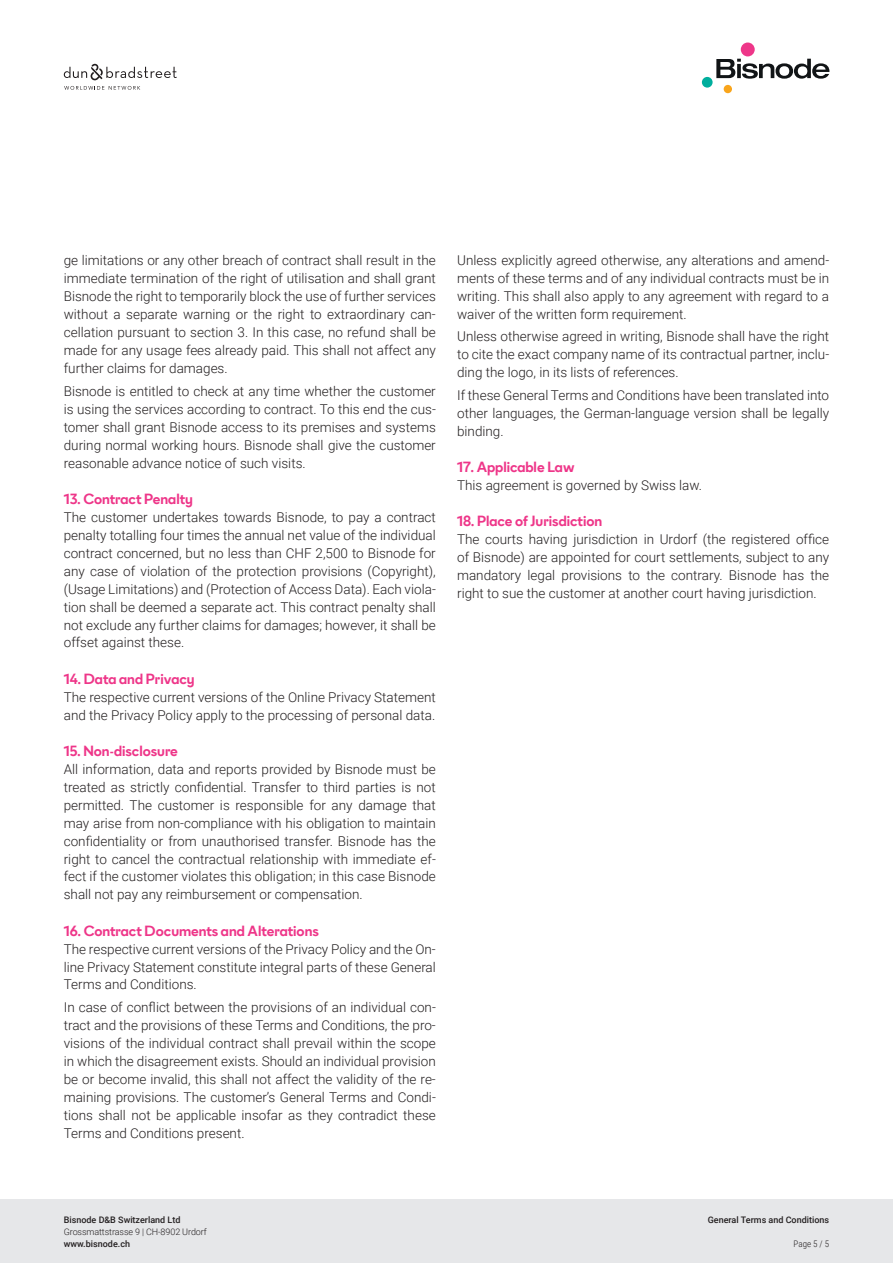
<style>
.page{position:relative;width:893px;height:1263px;background:#fff}
.page>*{position:absolute;margin:0;border:0;box-sizing:border-box;transform-origin:0 0}
.t1{font:300 13.5px/18px "Roboto";color:#231f20;text-align:justify}
.t2{font:700 13.5px "Bisnode Sans";color:#ee3689}
.t3{font:500 9px "Roboto";color:#231f20}
.t4{font:300 9px "Roboto";letter-spacing:-.01em;color:#231f20}
.t5{font:300 9px "Roboto Condensed";color:#231f20}
</style>
<div class="page">
<div style="left:0;top:1199px;width:893px;height:64px;background:#e6e7e9"></div>
<svg style="left:716px;top:59px;width:113px;height:20px"></svg>
<div style="left:741px;top:43px;width:14px;height:13px;background:#ee3689;border-radius:50%"></div>
<div style="left:702px;top:77px;width:11px;height:11px;background:#00ae9d;border-radius:50%"></div>
<div style="left:724px;top:85px;width:8px;height:8px;background:#f9a51b;border-radius:50%"></div>
<svg style="left:64px;top:63px;width:113px;height:17px"></svg>
<svg style="left:64px;top:86px;width:76px;height:4px"></svg>
<p class="t1" style="left:64px;top:251px;width:374px">ge limitations or any other breach of contract shall result in the immediate termination of the right of utilisation and shall grant Bisnode the right to temporarily block the use of further services without a separate warning or the right to extraordinary can&shy;cellation pursuant to section 3. In this case, no refund shall be made for any usage fees already paid. This shall not affect any further claims for damages.</p>
<p class="t1" style="left:64px;top:381px;width:374px">Bisnode is entitled to check at any time whether the customer is using the services according to contract. To this end the cus&shy;tomer shall grant Bisnode access to its premises and systems during normal working hours. Bisnode shall give the customer reasonable advance notice of such visits.</p>
<p class="t2" style="left:64px;top:489px;width:131px">13. Contract Penalty</p>
<p class="t1" style="left:64px;top:507px;width:374px">The customer undertakes towards Bisnode, to pay a contract penalty totalling four times the annual net value of the individual contract concerned, but no less than CHF 2,500 to Bisnode for any case of violation of the protection provisions (Copyright), (Usage Limitations) and (Protection of Access Data). Each viola&shy;tion shall be deemed a separate act. This contract penalty shall not exclude any further claims for damages; however, it shall be offset against these.</p>
<p class="t2" style="left:64px;top:669px;width:132px">14. Data and Privacy</p>
<p class="t1" style="left:64px;top:687px;width:374px">The respective current versions of the Online Privacy Statement and the Privacy Policy apply to the processing of personal data.</p>
<p class="t2" style="left:64px;top:741px;width:116px">15. Non-disclosure</p>
<p class="t1" style="left:64px;top:759px;width:374px">All information, data and reports provided by Bisnode must be treated as strictly confidential. Transfer to third parties is not permitted. The customer is responsible for any damage that may arise from non-compliance with his obligation to maintain confidentiality or from unauthorised transfer. Bisnode has the right to cancel the contractual relationship with immediate ef&shy;fect if the customer violates this obligation; in this case Bisnode shall not pay any reimbursement or compensation.</p>
<p class="t2" style="left:64px;top:921px;width:257px">16. Contract Documents and Alterations</p>
<p class="t1" style="left:64px;top:939px;width:374px">The respective current versions of the Privacy Policy and the On&shy;line Privacy Statement constitute integral parts of these General Terms and Conditions.</p>
<p class="t1" style="left:64px;top:997px;width:374px">In case of conflict between the provisions of an individual con&shy;tract and the provisions of these Terms and Conditions, the pro&shy;visions of the individual contract shall prevail within the scope in which the disagreement exists. Should an individual provision be or become invalid, this shall not affect the validity of the re&shy;maining provisions. The customer’s General Terms and Condi&shy;tions shall not be applicable insofar as they contradict these Terms and Conditions present.</p>
<p class="t1" style="left:457px;top:251px;width:374px">Unless explicitly agreed otherwise, any alterations and amend&shy;ments of these terms and of any individual contracts must be in writing. This shall also apply to any agreement with regard to a waiver of the written form requirement.</p>
<p class="t1" style="left:457px;top:327px;width:374px">Unless otherwise agreed in writing, Bisnode shall have the right to cite the exact company name of its contractual partner, inclu&shy;ding the logo, in its lists of references.</p>
<p class="t1" style="left:457px;top:385px;width:374px">If these General Terms and Conditions have been translated into other languages, the German-language version shall be legally binding.</p>
<p class="t2" style="left:457px;top:457px;width:119px">17. Applicable Law</p>
<p class="t1" style="left:457px;top:475px;width:246px">This agreement is governed by Swiss law.</p>
<p class="t2" style="left:457px;top:511px;width:147px">18. Place of Jurisdiction</p>
<p class="t1" style="left:457px;top:529px;width:374px">The courts having jurisdiction in Urdorf (the registered office of Bisnode) are appointed for court settlements, subject to any mandatory legal provisions to the contrary. Bisnode has the right to sue the customer at another court having jurisdiction.</p>
<p class="t3" style="left:64px;top:1213px;width:118px">Bisnode D&amp;B Switzerland Ltd</p>
<p class="t4" style="left:64px;top:1225px;width:145px">Grossmattstrasse 9 | CH-8902 Urdorf</p>
<p class="t3" style="left:64px;top:1237px;width:68px">www.bisnode.ch</p>
<p class="t3" style="left:708px;top:1213px;width:123px">General Terms and Conditions</p>
<p class="t5" style="left:794px;top:1237px;width:37px">Page 5 / 5</p>
</div>
